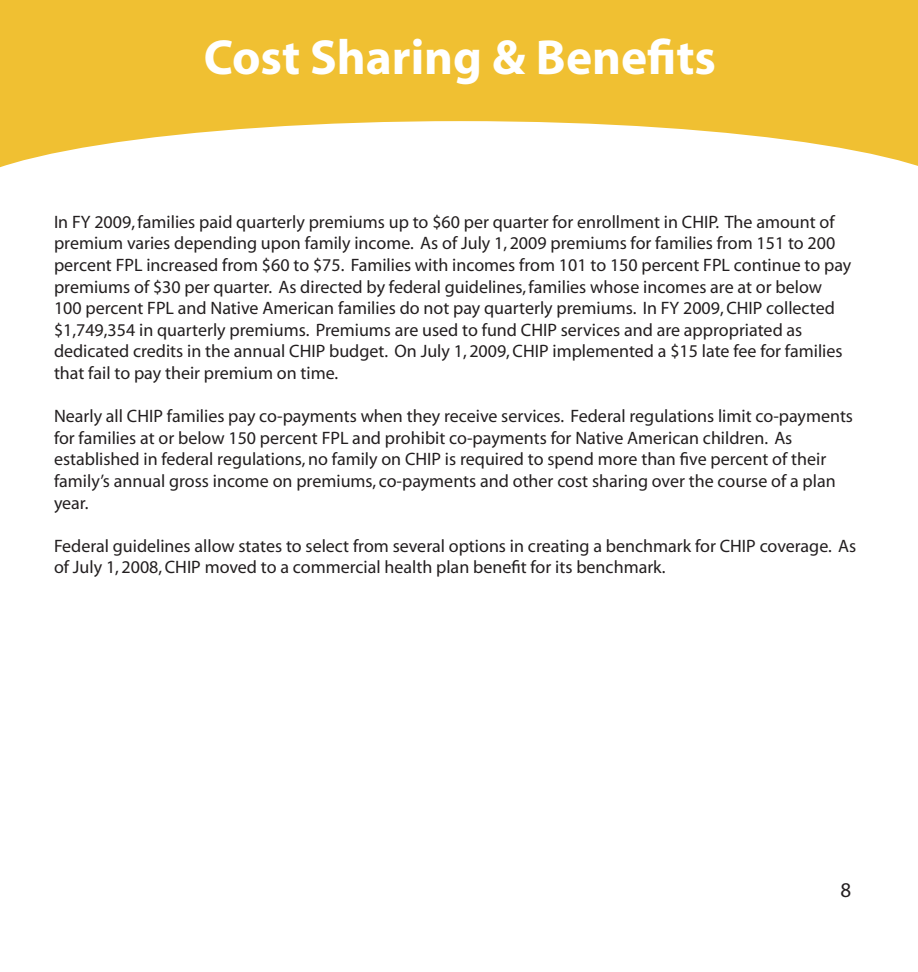
<style>
.page{position:relative;width:918px;height:972px;background:#fff}
.page>*{position:absolute;margin:0;border:0;box-sizing:border-box;transform-origin:0 0}
.t1{font:700 49.5px "Myriad";color:#fff}
.t2{font:21px "Myriad";color:#231f20}
.t3{font:18px/21.6px "Myriad";color:#231f20}
</style>
<div class="page">
<div style="left:1px;top:0;width:917px;height:234px;background:#f0c032"></div>
<svg style="left:0;top:121px;width:868px;height:113px;background:#fdf8e9"></svg>
<svg style="left:868px;top:153px;width:50px;height:81px;background:#fdfaef"></svg>
<h1 class="t1" style="left:204px;top:32px;width:514px">Cost Sharing &amp; Benefits</h1>
<p class="t3" style="left:54px;top:212px;width:799px">In FY 2009, families paid quarterly premiums up to $60 per quarter for enrollment in CHIP. The amount of premium varies depending upon family income. As of July 1, 2009 premiums for families from 151 to 200 percent FPL increased from $60 to $75. Families with incomes from 101 to 150 percent FPL continue to pay premiums of $30 per quarter. As directed by federal guidelines, families whose incomes are at or below 100 percent FPL and Native American families do not pay quarterly premiums. In FY 2009, CHIP collected $1,749,354 in quarterly premiums. Premiums are used to fund CHIP services and are appropriated as dedicated credits in the annual CHIP budget. On July 1, 2009, CHIP implemented a $15 late fee for families that fail to pay their premium on time.</p>
<p class="t3" style="left:54px;top:406px;width:801px">Nearly all CHIP families pay co-payments when they receive services. Federal regulations limit co-payments for families at or below 150 percent FPL and prohibit co-payments for Native American children. As established in federal regulations, no family on CHIP is required to spend more than five percent of their family’s annual gross income on premiums, co-payments and other cost sharing over the course of a plan year.</p>
<p class="t3" style="left:54px;top:536px;width:804px">Federal guidelines allow states to select from several options in creating a benchmark for CHIP coverage. As of July 1, 2008, CHIP moved to a commercial health plan benefit for its benchmark.</p>
<p class="t2" style="left:840px;top:880px;width:12px">8</p>
</div>
